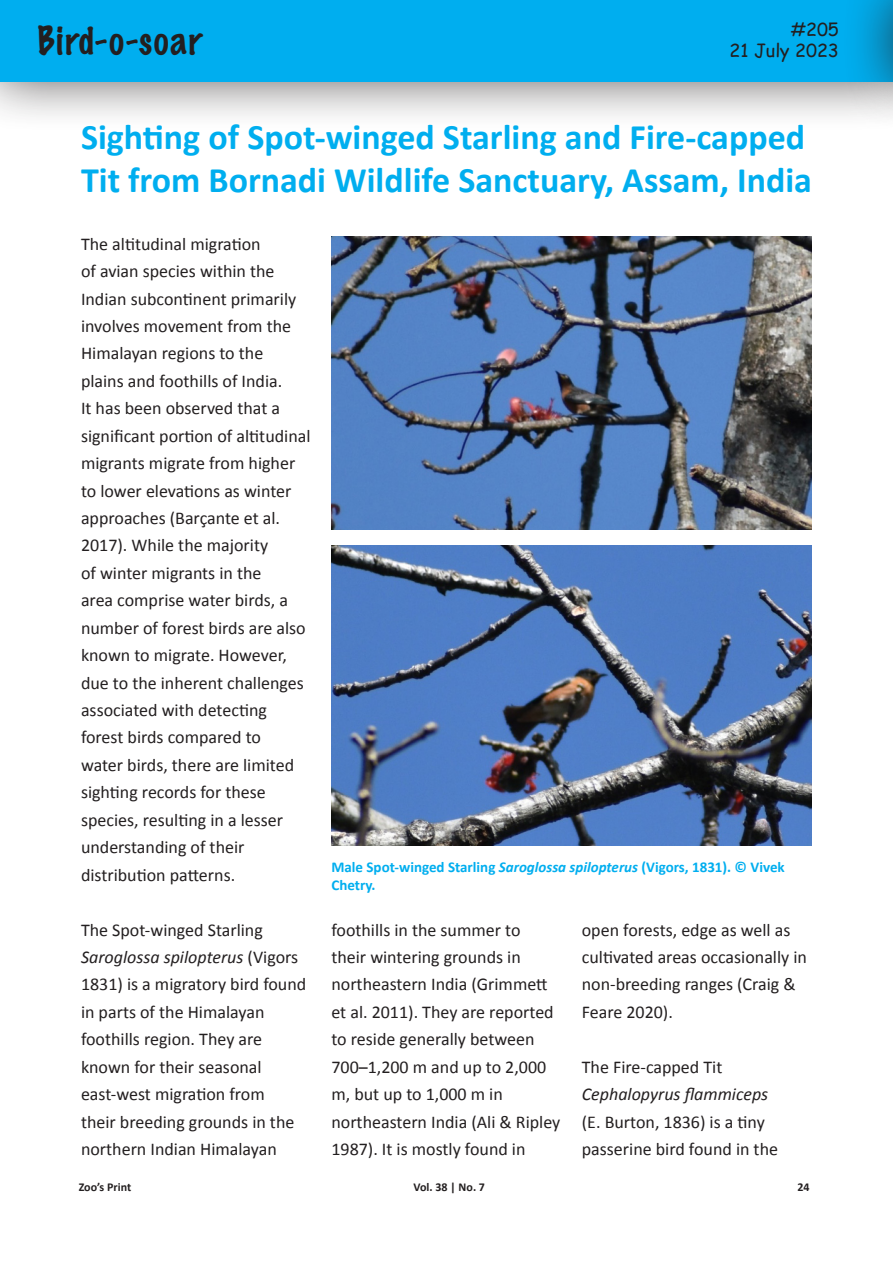
<style>
.page{position:relative;width:893px;height:1263px;background:#fff}
.page>*{position:absolute;margin:0;border:0;box-sizing:border-box;transform-origin:0 0}
.t1{font:700 36px/43.2px "Calibri";color:#00aeef}
.t2{font:100 36px "Marker Felt";letter-spacing:.045em;color:#231f20}
.t3{font:18px/27.5px "Calibri";color:#231f20}
.t4{font:18px "Comic Sans MS";color:#231f20}
.t5{font:700 15px/18px "Calibri";color:#00aeef}
.t6{font:700 12px "Calibri";color:#231f20}
.s1{font-style:italic}
</style>
<div class="page">
<div style="left:0;top:0;width:893px;height:131px;background:#231f20;opacity:.75"></div>
<div style="left:0;top:0;width:893px;height:81px;background:#00aeef"></div>
<div style="left:842px;top:0;width:51px;height:131px;background:#231f20;opacity:.75"></div>
<hr style="left:892px;top:0;width:1px;height:81px;background:#00aeef">
<img style="left:331px;top:236px;width:481px;height:294px">
<img style="left:331px;top:546px;width:481px;height:299px">
<h1 class="t2" style="left:38px;top:12px;width:166px">Bird-o-soar</h1>
<p class="t4" style="left:791px;top:16px;width:50px">#205</p>
<p class="t4" style="left:729px;top:37px;width:111px">21 July 2023</p>
<p class="t1" style="left:81px;top:113px;width:732px">Sighting of Spot-winged Starling and Fire-capped<br>Tit from Bornadi Wildlife Sanctuary, Assam, India</p>
<p class="t3" style="left:81px;top:229px;width:231px">The altitudinal migration<br>of avian species within the<br>Indian subcontinent primarily involves movement from the<br>Himalayan regions to the plains and foothills of India.<br>It has been observed that a significant portion of altitudinal migrants migrate from higher to lower elevations as winter approaches (Barçante et al.<br>2017). While the majority<br>of winter migrants in the<br>area comprise water birds, a number of forest birds are also known to migrate. However, due to the inherent challenges associated with detecting forest birds compared to<br>water birds, there are limited sighting records for these species, resulting in a lesser understanding of their distribution patterns.</p>
<p class="t3" style="left:81px;top:915px;width:227px">The Spot-winged Starling<br><span class="s1">Saroglossa spilopterus</span> (Vigors<br>1831) is a migratory bird found in parts of the Himalayan foothills region. They are known for their seasonal east-west migration from<br>their breeding grounds in the northern Indian Himalayan</p>
<p class="t3" style="left:331px;top:915px;width:231px">foothills in the summer to<br>their wintering grounds in northeastern India (Grimmett et al. 2011). They are reported to reside generally between<br>700–1,200 m and up to 2,000 m, but up to 1,000 m in northeastern India (Ali &amp; Ripley<br>1987). It is mostly found in</p>
<p class="t3" style="left:582px;top:915px;width:227px">open forests, edge as well as cultivated areas occasionally in non-breeding ranges (Craig &amp;<br>Feare 2020).</p>
<p class="t5" style="left:331px;top:858px;width:455px">Male Spot-winged Starling <span class="s1">Saroglossa spilopterus</span> (Vigors, 1831). © Vivek<br>Chetry.</p>
<p class="t3" style="left:582px;top:1052px;width:198px">The Fire-capped Tit<br><span class="s1">Cephalopyrus flammiceps </span>(E. Burton, 1836) is a tiny passerine bird found in the</p>
<p class="t6" style="left:79px;top:1179px;width:54px">Zoo’s Print</p>
<p class="t6" style="left:413px;top:1179px;width:73px">Vol. 38 | No. 7</p>
<p class="t6" style="left:797px;top:1179px;width:14px">24</p>
</div>
